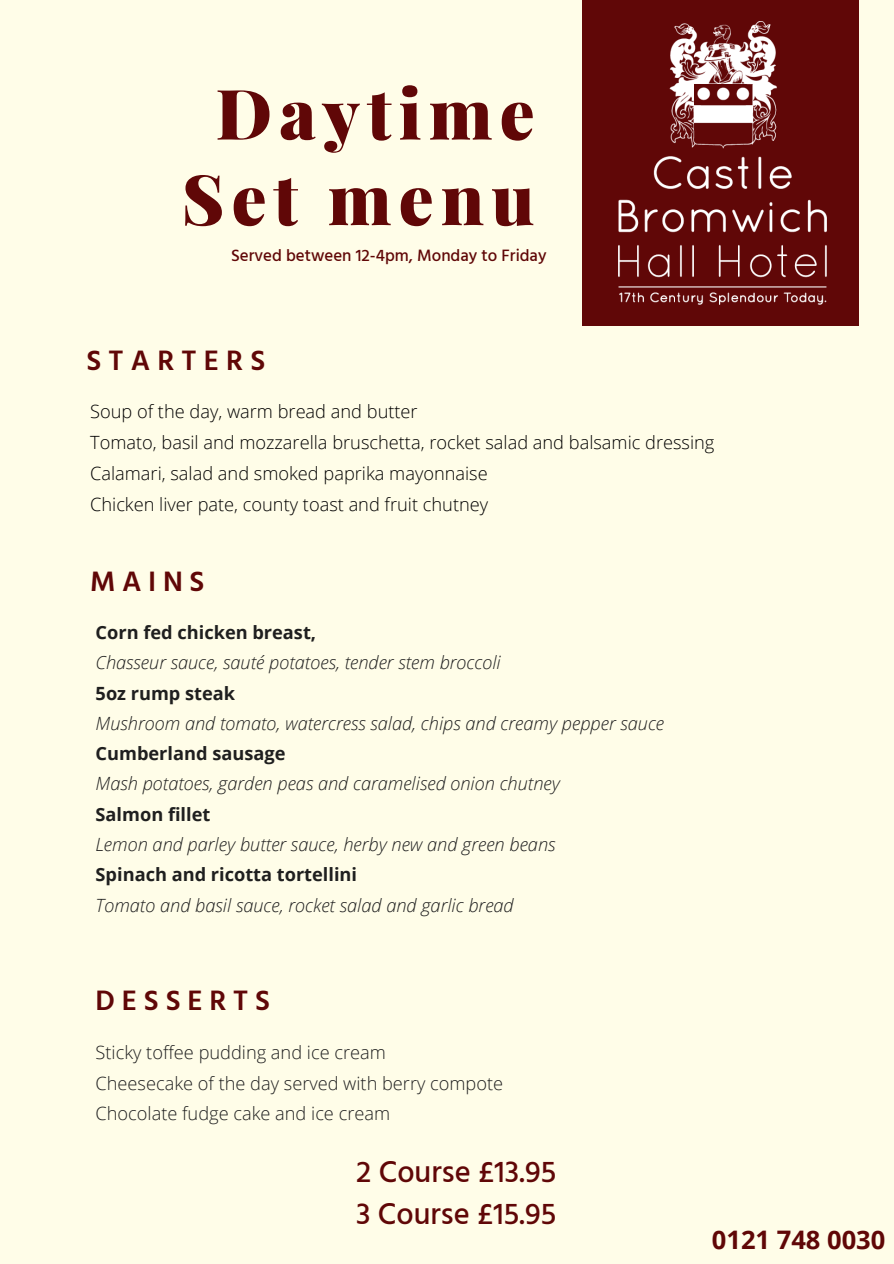
<style>
.page{position:relative;width:894px;height:1264px;background:#fff}
.page>*{position:absolute;margin:0;border:0;box-sizing:border-box;transform-origin:0 0}
.t1{font:900 69.6px/85.5px "Playfair Display";letter-spacing:.1em;color:#600707;text-align:center}
.t2{font:500 30.6px/42px "Hind Guntur";color:#600707}
.t3{font:600 28.8px "Hind Guntur";letter-spacing:.235em;color:#600707}
.t4{font:700 25.5px "Open Sans";color:#600707}
.t5{font:italic 300 18.15px "Open Sans";color:#1f1f1f}
.t6{font:300 18.15px/31px "Open Sans";color:#000}
.t7{font:300 18.15px/30.3px "Open Sans";color:#1f1f1f}
.t8{font:700 18.15px "Open Sans";color:#1f1f1f}
.t9{font:500 16.95px "Hind Guntur";color:#600707}
</style>
<div class="page">
<div style="left:0;top:0;width:893px;height:1263px;background:#fffde8"></div>
<div style="left:581px;top:0;width:277px;height:325px;background:#600707"></div>
<img style="left:618px;top:22px;width:208px;height:282px">
<h1 class="t1" style="left:182px;top:68px;width:354px">Daytime<br>Set menu</h1>
<p class="t9" style="left:231px;top:245px;width:317px">Served between 12-4pm, Monday to Friday</p>
<h3 class="t3" style="left:86px;top:343px;width:180px">STARTERS</h3>
<p class="t6" style="left:90px;top:395px;width:625px">Soup of the day, warm bread and butter<br>Tomato, basil and mozzarella bruschetta, rocket salad and balsamic dressing Calamari, salad and smoked paprika mayonnaise<br>Chicken liver pate, county toast and fruit chutney</p>
<h3 class="t3" style="left:90px;top:564px;width:116px">MAINS</h3>
<p class="t8" style="left:96px;top:619px;width:222px">Corn fed chicken breast,</p>
<p class="t5" style="left:96px;top:650px;width:406px">Chasseur sauce, sauté potatoes, tender stem broccoli</p>
<p class="t8" style="left:96px;top:680px;width:141px">5oz rump steak</p>
<p class="t5" style="left:96px;top:710px;width:570px">Mushroom and tomato, watercress salad, chips and creamy pepper sauce</p>
<p class="t8" style="left:96px;top:740px;width:191px">Cumberland sausage</p>
<p class="t5" style="left:96px;top:771px;width:465px">Mash potatoes, garden peas and caramelised onion chutney</p>
<p class="t8" style="left:96px;top:801px;width:116px">Salmon fillet</p>
<p class="t5" style="left:96px;top:831px;width:461px">Lemon and parley butter sauce, herby new and green beans</p>
<p class="t8" style="left:96px;top:862px;width:263px">Spinach and ricotta tortellini</p>
<p class="t5" style="left:96px;top:892px;width:419px">Tomato and basil sauce, rocket salad and garlic bread</p>
<h3 class="t3" style="left:96px;top:983px;width:176px">DESSERTS</h3>
<p class="t7" style="left:96px;top:1036px;width:409px">Sticky toffee pudding and ice cream<br>Cheesecake of the day served with berry compote<br>Chocolate fudge cake and ice cream</p>
<h2 class="t2" style="left:356px;top:1150px;width:202px">2 Course £13.95<br>3 Course £15.95</h2>
<h3 class="t4" style="left:711px;top:1221px;width:175px">0121 748 0030</h3>
</div>
